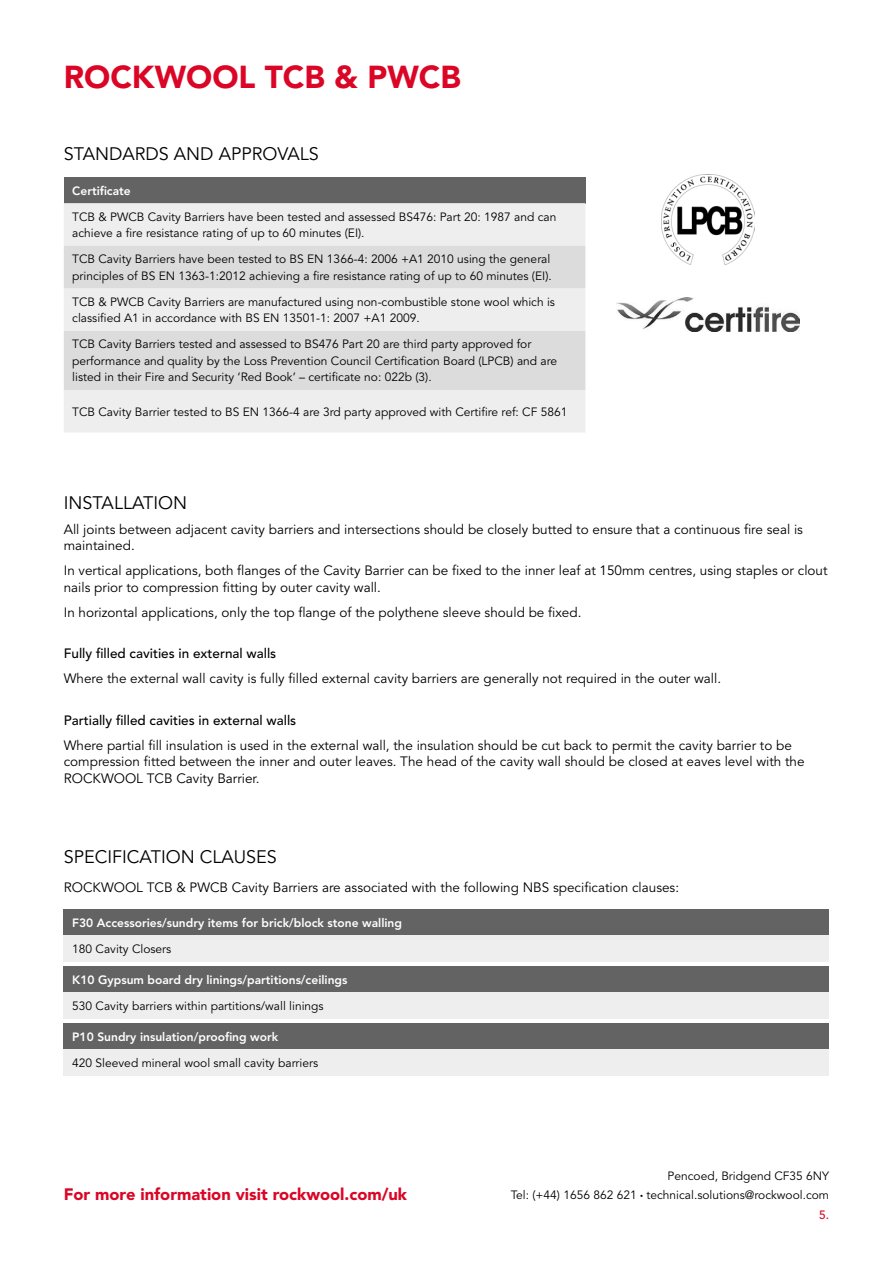
<style>
.page{position:relative;width:893px;height:1263px;background:#fff}
.page>*{position:absolute;margin:0;border:0;box-sizing:border-box;transform-origin:0 0}
.t1{font:900 31.5px "Avenir LT Std";color:#db0626}
.t2{font:18px "Avenir LT Std";color:#000}
.t3{font:900 16.5px "Avenir LT Std";color:#db0626}
.t4{font:13.5px/16.5px "Avenir LT Std";color:#000}
.t5{font:500 13.5px "Avenir LT Std";color:#000}
.t6{font:12px/16.5px "Avenir LT Std";color:#000}
.t7{font:800 12px "Avenir LT Std";color:#fff}
.s1{font-size:6px}
.s2{font-weight:500;color:#db0626}
</style>
<div class="page">
<div style="left:64px;top:177px;width:521px;height:26px;background:#646363"></div>
<div style="left:64px;top:203px;width:521px;height:229px;background:#eee"></div>
<svg style="left:64px;top:246px;width:521px;height:144px;fill:#dddcdc"></svg>
<div style="left:64px;top:909px;width:765px;height:26px;background:#646363"></div>
<div style="left:64px;top:935px;width:765px;height:26px;background:#eee"></div>
<div style="left:64px;top:966px;width:765px;height:26px;background:#646363"></div>
<div style="left:64px;top:992px;width:765px;height:26px;background:#eee"></div>
<div style="left:64px;top:1023px;width:765px;height:26px;background:#646363"></div>
<div style="left:64px;top:1049px;width:765px;height:26px;background:#eee"></div>
<img style="left:661px;top:175px;width:93px;height:90px">
<img style="left:617px;top:298px;width:182px;height:34px">
<h1 class="t1" style="left:64px;top:58px;width:399px">ROCKWOOL TCB &amp; PWCB</h1>
<h2 class="t2" style="left:64px;top:144px;width:256px">STANDARDS AND APPROVALS</h2>
<p class="t7" style="left:72px;top:183px;width:60px">Certificate</p>
<p class="t6" style="left:72px;top:209px;width:486px">TCB &amp; PWCB Cavity Barriers have been tested and assessed BS476: Part 20: 1987 and can achieve a fire resistance rating of up to 60 minutes (EI).</p>
<p class="t6" style="left:72px;top:251px;width:481px">TCB Cavity Barriers have been tested to BS EN 1366-4: 2006 +A1 2010 using the general principles of BS EN 1363-1:2012 achieving a fire resistance rating of up to 60 minutes (EI).</p>
<p class="t6" style="left:72px;top:294px;width:484px">TCB &amp; PWCB Cavity Barriers are manufactured using non-combustible stone wool which is classified A1 in accordance with BS EN 13501-1: 2007 +A1 2009.</p>
<p class="t6" style="left:72px;top:336px;width:486px">TCB Cavity Barriers tested and assessed to BS476 Part 20 are third party approved for performance and quality by the Loss Prevention Council Certification Board (LPCB) and are listed in their Fire and Security ‘Red Book’ – certificate no: 022b (3).</p>
<p class="t6" style="left:72px;top:404px;width:497px">TCB Cavity Barrier tested to BS EN 1366-4 are 3rd party approved with Certifire ref: CF 5861</p>
<h2 class="t2" style="left:64px;top:492px;width:125px">INSTALLATION</h2>
<p class="t4" style="left:64px;top:521px;width:741px">All joints between adjacent cavity barriers and intersections should be closely butted to ensure that a continuous fire seal is maintained.</p>
<p class="t4" style="left:64px;top:563px;width:765px">In vertical applications, both flanges of the Cavity Barrier can be fixed to the inner leaf at 150mm centres, using staples or clout nails prior to compression fitting by outer cavity wall.</p>
<p class="t4" style="left:64px;top:604px;width:519px">In horizontal applications, only the top flange of the polythene sleeve should be fixed.</p>
<p class="t5" style="left:64px;top:646px;width:214px">Fully filled cavities in external walls</p>
<p class="t4" style="left:64px;top:671px;width:659px">Where the external wall cavity is fully filled external cavity barriers are generally not required in the outer wall.</p>
<p class="t5" style="left:64px;top:712px;width:234px">Partially filled cavities in external walls</p>
<p class="t4" style="left:64px;top:737px;width:742px">Where partial fill insulation is used in the external wall, the insulation should be cut back to permit the cavity barrier to be compression fitted between the inner and outer leaves. The head of the cavity wall should be closed at eaves level with the<br>ROCKWOOL TCB Cavity Barrier.</p>
<h2 class="t2" style="left:64px;top:846px;width:215px">SPECIFICATION CLAUSES</h2>
<p class="t4" style="left:64px;top:879px;width:617px">ROCKWOOL TCB &amp; PWCB Cavity Barriers are associated with the following NBS specification clauses:</p>
<p class="t7" style="left:72px;top:915px;width:331px">F30 Accessories/sundry items for brick/block stone walling</p>
<p class="t6" style="left:72px;top:941px;width:101px">180 Cavity Closers</p>
<p class="t7" style="left:72px;top:972px;width:277px">K10 Gypsum board dry linings/partitions/ceilings</p>
<p class="t6" style="left:72px;top:998px;width:253px">530 Cavity barriers within partitions/wall linings</p>
<p class="t7" style="left:72px;top:1029px;width:207px">P10 Sundry insulation/proofing work</p>
<p class="t6" style="left:72px;top:1055px;width:247px">420 Sleeved mineral wool small cavity barriers</p>
<h3 class="t3" style="left:64px;top:1184px;width:345px">For more information visit rockwool.com/uk</h3>
<p class="t6" style="left:511px;top:1167px;width:320px;line-height:19.2px;text-align:right">Pencoed, Bridgend CF35 6NY<br>Tel: (+44) 1656 862 621 <span class="s1">•</span> technical.solutions@rockwool.com<br><span class="s2">5.</span></p>
</div>
